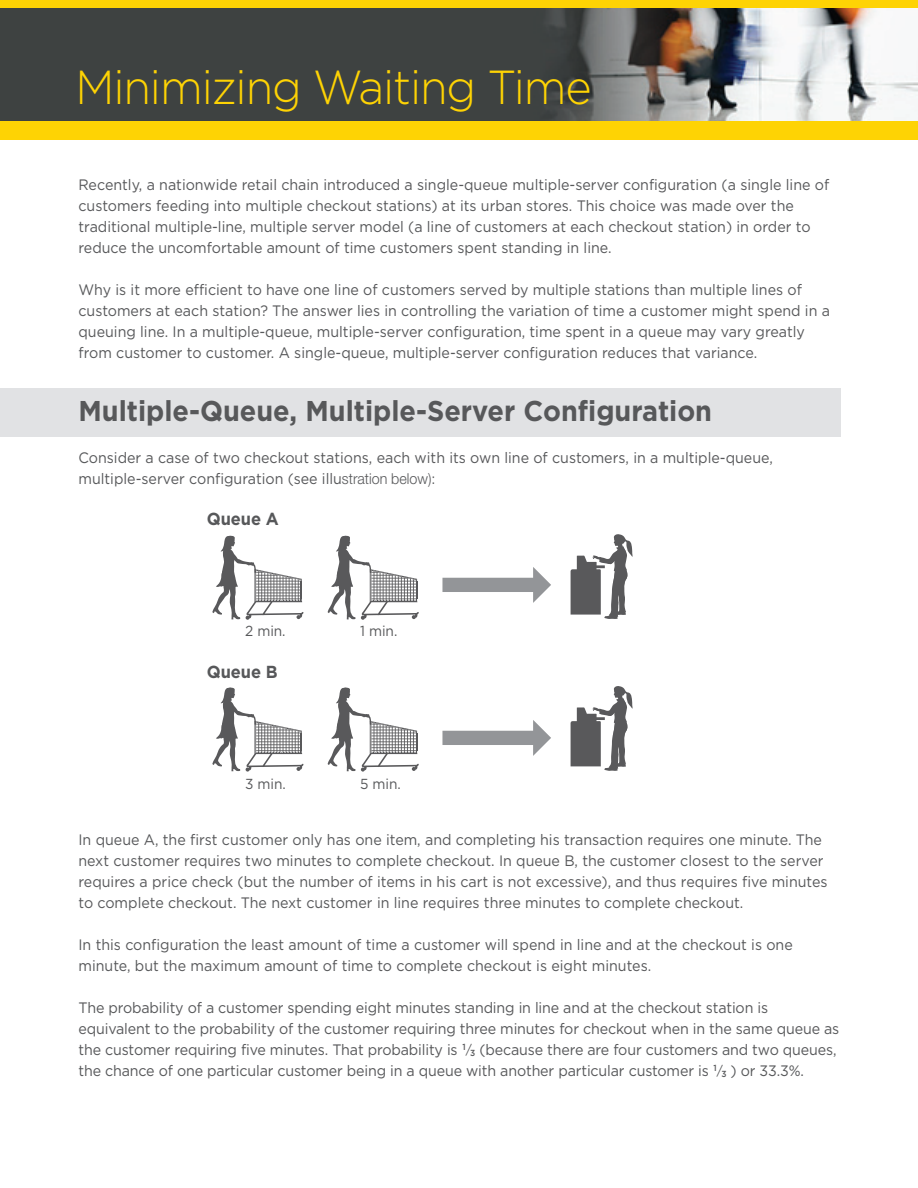
<style>
.page{position:relative;width:918px;height:1188px;background:#fff}
.page>*{position:absolute;margin:0;border:0;box-sizing:border-box;transform-origin:0 0}
.t1{font:300 47.7px "Gotham";letter-spacing:-.025em;color:#fed304;scale:.94 1}
.t2{font:700 28.65px "Gotham";color:#57585a;scale:.94 1}
.t3{font:700 17.4px "Gotham";letter-spacing:-.005em;color:#57585a;scale:.94 1}
.t4{font:15.15px/21px "Gotham";color:#57585a;scale:.94 1}
.t5{font:14.55px "Gotham";letter-spacing:-.005em;color:#57585a;scale:.94 1}
.s1{font-family:"Helvetica Neue";font-weight:300}
.s2{font-size:12.75px}
.s3{font-weight:500;font-size:8.85px}
</style>
<div class="page">
<img style="left:0;top:8px;width:918px;height:113px">
<div style="left:0;top:388px;width:841px;height:49px;background:#e1e2e4"></div>
<div style="left:0;top:121px;width:918px;height:19px;background:#fed304"></div>
<div style="left:0;top:0;width:918px;height:8px;background:#fed304"></div>
<svg style="left:442px;top:567px;width:109px;height:36px"></svg>
<svg style="left:442px;top:720px;width:109px;height:36px"></svg>
<svg style="left:571px;top:686px;width:62px;height:85px"></svg>
<svg style="left:327px;top:687px;width:92px;height:85px"></svg>
<svg style="left:212px;top:687px;width:92px;height:85px"></svg>
<svg style="left:571px;top:534px;width:62px;height:85px"></svg>
<svg style="left:327px;top:535px;width:92px;height:85px"></svg>
<svg style="left:212px;top:535px;width:92px;height:85px"></svg>
<p class="t1" style="left:76px;top:69px;width:551px">Minimizing Waiting Time</p>
<p class="t4" style="left:79px;top:175px;width:800px">Recently, a nationwide retail chain introduced a single-queue multiple-server configuration (a single line of customers feeding into multiple checkout stations) at its urban stores. This choice was made over the traditional multiple-line, multiple server model (a line of customers at each checkout station) in order to reduce the uncomfortable amount of time customers spent standing in line.</p>
<p class="t4" style="left:79px;top:280px;width:801px">Why is it more efficient to have one line of customers served by multiple stations than multiple lines of customers at each station? The answer lies in controlling the variation of time a customer might spend in a queuing line. In a multiple-queue, multiple-server configuration, time spent in a queue may vary greatly from customer to customer. A single-queue, multiple-server configuration reduces that variance.</p>
<p class="t2" style="left:79px;top:400px;width:676px">Multiple-Queue, Multiple-Server Configuration</p>
<p class="t4" style="left:79px;top:448px;width:740px">Consider a case of two checkout stations, each with its own line of customers, in a multiple-queue, multiple-server configuration (see illu<span class="s1">stration below):</span></p>
<p class="t3" style="left:207px;top:512px;width:78px">Queue A</p>
<p class="t5" style="left:245px;top:625px;width:44px">2 min.</p>
<p class="t5" style="left:360px;top:625px;width:41px">1 min.</p>
<p class="t3" style="left:207px;top:665px;width:77px">Queue B</p>
<p class="t5" style="left:245px;top:778px;width:45px">3 min.</p>
<p class="t5" style="left:360px;top:778px;width:45px">5 min.</p>
<p class="t4" style="left:79px;top:831px;width:799px">In queue A, the first customer only has one item, and completing his transaction requires one minute. The next customer requires two minutes to complete checkout. In queue B, the customer closest to the server requires a price check (but the number of items in his cart is not excessive), and thus requires five minutes to complete checkout. The next customer in line requires three minutes to complete checkout.</p>
<p class="t4" style="left:79px;top:936px;width:761px">In this configuration the least amount of time a customer will spend in line and at the checkout is one minute, but the maximum amount of time to complete checkout is eight minutes.</p>
<p class="t4" style="left:79px;top:999px;width:811px">The probability of a customer spending eight minutes standing in line and at the checkout station is equivalent to the probability of the customer requiring three minutes for checkout when in the same queue as the customer requiring five minutes. That probability is <sup>1</sup><span class="s2">/</span><span class="s3">3</span> (because there are four customers and two queues, the chance of one particular customer being in a queue with another particular customer is <sup>1</sup><span class="s2">/</span><span class="s3">3</span> ) or 33.3%.</p>
</div>
